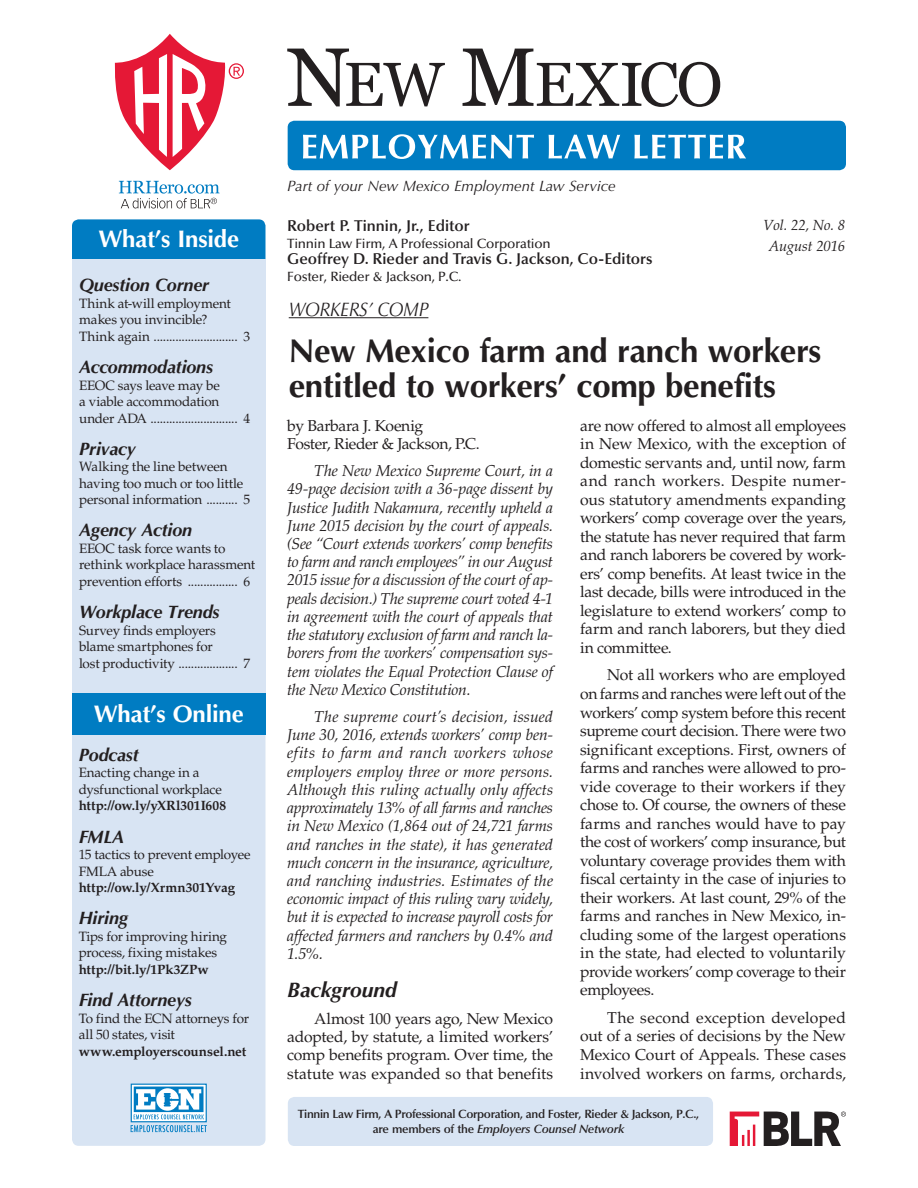
<style>
.page{position:relative;width:918px;height:1188px;background:#fff}
.page>*{position:absolute;margin:0;border:0;box-sizing:border-box;transform-origin:0 0}
.A_lead{font:700 33px/34.5px "Optima LT Std";letter-spacing:-.01em;color:#231f20}
.A{font:700 24px "Optima LT Std";letter-spacing:-.01em;color:#fff}
.B{font:italic 700 21px "Optima LT Std";color:#231f20}
.kicker{font:italic 19.5px "Optima LT Std";letter-spacing:-.015em;color:#231f20;scale:.9 1}
.insideK{font:italic 700 18px "Optima LT Std";letter-spacing:-.01em;color:#231f20}
.body{font:15.75px/18.5px "Palatino LT Std";letter-spacing:-.01em;color:#231f20;text-align:justify}
.body-2{font:italic 15.75px/18.1px "Palatino LT Std";letter-spacing:-.02em;color:#231f20;text-align:justify}
.body-3{font:600 15.75px "Optima LT Std";color:#231f20}
.by{font:15.75px/18.1px "Palatino LT Std";letter-spacing:-.025em;color:#231f20}
.t1{font:italic 15px "Optima LT Std";color:#231f20}
.volume{font:italic 14.7px/21px "Palatino LT Std";letter-spacing:-.01em;color:#231f20;text-align:center}
.insideB{font:13.5px/16.5px "Palatino LT Std";letter-spacing:-.015em;color:#231f20}
.t2{font:500 13.5px "Optima LT Std";letter-spacing:-.02em;color:#231f20}
.t3{font:600 12px/15px "Optima LT Std";letter-spacing:-.03em;color:#231f20;text-align:center}
.s1{font-weight:700}
.s2{font-style:italic}
</style>
<div class="page">
<div style="left:288px;top:1097px;width:425px;height:49px;background:#d8e4f3;border-radius:7px"></div>
<div style="left:72px;top:219px;width:194px;height:47px;background:#007cc2;border-radius:7px"></div>
<div style="left:72px;top:716px;width:194px;height:430px;background:#d8e4f3;border-radius:7px"></div>
<div style="left:72px;top:259px;width:194px;height:438px;background:#d8e4f3"></div>
<div style="left:72px;top:693px;width:194px;height:41px;background:#007cc2"></div>
<svg style="left:131px;top:1084px;width:76px;height:38px"></svg>
<svg style="left:131px;top:1125px;width:76px;height:7px"></svg>
<svg style="left:134px;top:1087px;width:70px;height:32px;background:#94c8e5"></svg>
<div style="left:288px;top:121px;width:558px;height:49px;background:#007cc2;border-radius:7px"></div>
<svg style="left:303px;top:134px;width:443px;height:25px"></svg>
<svg style="left:730px;top:1112px;width:116px;height:34px"></svg>
<svg style="left:114px;top:34px;width:130px;height:136px"></svg>
<svg style="left:119px;top:181px;width:101px;height:28px"></svg>
<hr style="left:289px;top:317px;width:139px;height:1px;background:#231f20">
<svg style="left:287px;top:49px;width:433px;height:58px"></svg>
<p class="A" style="left:99px;top:225px;width:142px">What’s Inside</p>
<p class="insideK" style="left:79px;top:275px;width:132px">Question Corner</p>
<p class="insideB" style="left:79px;top:295px;width:173px">Think at-will employment makes you invincible?<br>Think again ........................... 3</p>
<p class="insideK" style="left:79px;top:356px;width:136px">Accommodations</p>
<p class="insideB" style="left:79px;top:377px;width:173px">EEOC says leave may be<br>a viable accommodation under ADA ............................ 4</p>
<p class="insideK" style="left:79px;top:438px;width:58px">Privacy</p>
<p class="insideB" style="left:79px;top:459px;width:173px">Walking the line between having too much or too little personal information .......... 5</p>
<p class="insideK" style="left:79px;top:520px;width:115px">Agency Action</p>
<p class="insideB" style="left:79px;top:540px;width:178px">EEOC task force wants to rethink workplace harassment prevention efforts ................ 6</p>
<p class="insideK" style="left:79px;top:601px;width:142px">Workplace Trends</p>
<p class="insideB" style="left:79px;top:622px;width:173px">Survey finds employers blame smartphones for<br>lost productivity ................... 7</p>
<p class="A" style="left:94px;top:700px;width:151px">What’s Online</p>
<p class="insideK" style="left:79px;top:744px;width:61px">Podcast</p>
<p class="insideB" style="left:79px;top:765px;width:149px">Enacting change in a dysfunctional workplace <span class="s1">http://ow.ly/yXRl301I608</span></p>
<p class="insideK" style="left:79px;top:826px;width:47px">FMLA</p>
<p class="insideB" style="left:79px;top:847px;width:173px">15 tactics to prevent employee<br>FMLA abuse <span class="s1">http://ow.ly/Xrmn301Yvag</span></p>
<p class="insideK" style="left:79px;top:908px;width:51px">Hiring</p>
<p class="insideB" style="left:79px;top:928px;width:150px">Tips for improving hiring process, fixing mistakes <span class="s1">http://bit.ly/1Pk3ZPw</span></p>
<p class="insideK" style="left:79px;top:989px;width:115px">Find Attorneys</p>
<p class="insideB" style="left:79px;top:1010px;width:172px">To find the ECN attorneys for all 50 states, visit <span class="s1">www.employerscounsel.net</span></p>
<p class="t1" style="left:287px;top:177px;width:330px">Part of your New Mexico Employment Law Service</p>
<p class="volume" style="left:763px;top:215px;width:84px">Vol. 22, No. 8<br>August 2016</p>
<p class="body-3" style="left:287px;top:217px;width:184px">Robert P. Tinnin, Jr., Editor</p>
<p class="t2" style="left:287px;top:236px;width:265px">Tinnin Law Firm, A Professional Corporation</p>
<p class="body-3" style="left:287px;top:250px;width:367px">Geoffrey D. Rieder and Travis G. Jackson, Co-Editors</p>
<p class="t2" style="left:287px;top:269px;width:176px">Foster, Rieder &amp; Jackson, P.C.</p>
<p class="kicker" style="left:289px;top:298px;width:157px">WORKERS’ COMP</p>
<p class="A_lead" style="left:289px;top:334px;width:534px">New Mexico farm and ranch workers entitled to workers’ comp benefits</p>
<p class="by" style="left:287px;top:417px;width:194px">by Barbara J. Koenig<br>Foster, Rieder &amp; Jackson, P.C.</p>
<p class="body-2" style="left:287px;top:462px;width:267px;text-indent:27px">The New Mexico Supreme Court, in a 49-page decision with a 36-page dissent by Justice Judith Nakamura, recently upheld a June 2015 decision by the court of appeals. (See “Court extends workers’ comp benefits to farm and ranch employees” in our August 2015 issue for a discussion of the court of ap&shy;peals decision.) The supreme court voted 4-1 in agreement with the court of appeals that the statutory exclusion of farm and ranch la&shy;borers from the workers’ compensation sys&shy;tem violates the Equal Protection Clause of the New Mexico Constitution.</p>
<p class="body-2" style="left:287px;top:708px;width:267px;text-indent:27px">The supreme court’s decision, issued June 30, 2016, extends workers’ comp ben&shy;efits to farm and ranch workers whose employers employ three or more persons.<br>Although this ruling actually only affects approximately 13% of all farms and ranches in New Mexico (1,864 out of 24,721 farms and ranches in the state), it has generated much concern in the insurance, agriculture, and ranching industries. Estimates of the economic impact of this ruling vary widely, but it is expected to increase payroll costs for affected farmers and ranchers by 0.4% and 1.5%.</p>
<p class="B" style="left:287px;top:977px;width:111px">Background</p>
<p class="body" style="left:287px;top:1010px;width:267px;text-indent:27px">Almost 100 years ago, New Mexico adopted, by statute, a limited workers’ comp benefits program. Over time, the statute was expanded so that benefits</p>
<p class="body" style="left:580px;top:416px;width:267px">are now offered to almost all employees in New Mexico, with the exception of domestic servants and, until now, farm and ranch workers. Despite numer&shy;ous statutory amendments expanding workers’ comp coverage over the years, the statute has never required that farm and ranch laborers be covered by work&shy;ers’ comp benefits. At least twice in the last decade, bills were introduced in the legislature to extend workers’ comp to farm and ranch laborers, but they died in committee.</p>
<p class="body" style="left:580px;top:666px;width:267px;text-indent:27px">Not all workers who are employed on farms and ranches were left out of the workers’ comp system before this recent supreme court decision. There were two significant exceptions. First, owners of farms and ranches were allowed to pro&shy;vide coverage to their workers if they chose to. Of course, the owners of these farms and ranches would have to pay the cost of workers’ comp insurance, but voluntary coverage provides them with fiscal certainty in the case of injuries to their workers. At last count, 29% of the farms and ranches in New Mexico, in&shy;cluding some of the largest operations in the state, had elected to voluntarily provide workers’ comp coverage to their employees.</p>
<p class="body" style="left:580px;top:1009px;width:267px;text-indent:27px">The second exception developed out of a series of decisions by the New Mexico Court of Appeals. These cases involved workers on farms, orchards,</p>
<p class="t3" style="left:298px;top:1107px;width:403px">Tinnin Law Firm, A Professional Corporation, and Foster, Rieder &amp; Jackson, P.C., are members of the <span class="s2">Employers Counsel Network</span></p>
</div>
